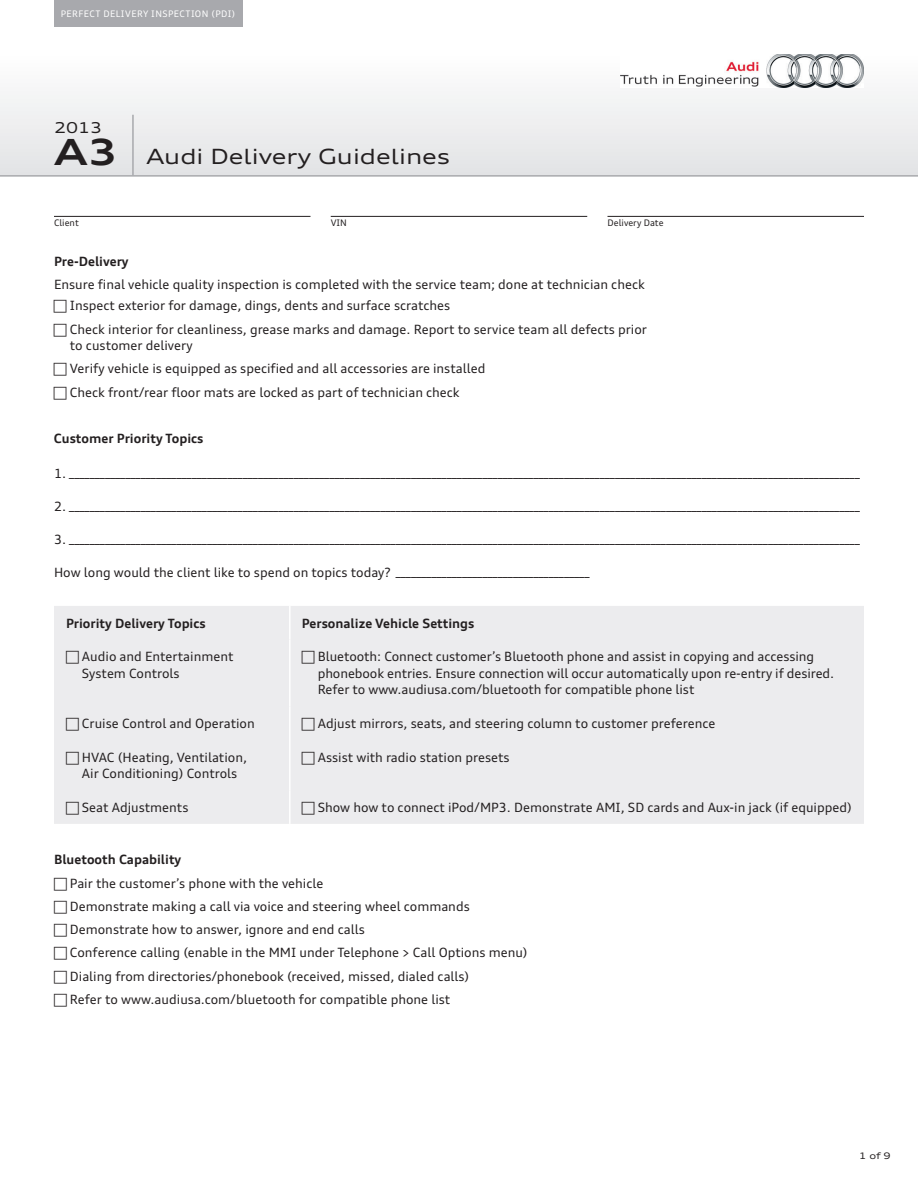
<style>
.page{position:relative;width:918px;height:1188px;background:#fff}
.page>*{position:absolute;margin:0;border:0;box-sizing:border-box;transform-origin:0 0}
.t1{font:expanded 21px "Audi Type";color:#231f20}
.t2{font:expanded 15px "Audi Type";color:#231f20}
.t3{font:12.75px/23.2px "Audi Type";color:#231f20}
.t4{font:700 12.75px "Audi Type";color:#231f20}
.t5{font:9px "Audi Type";letter-spacing:.05em;color:#fff}
.t6{font:9px "Audi Type";color:#231f20}
.t7{font:expanded 9px "Audi Type";color:#231f20}
.s1{font-weight:700;font-size:36px}
</style>
<div class="page">
<div style="left:0;top:54px;width:918px;height:122px;background:linear-gradient(to bottom,#fefefe,#e2e3e5)"></div>
<hr style="left:0;top:175px;width:918px;height:2px;background:#a8a9ad">
<div style="left:54px;top:0;width:189px;height:27px;background:#a8a9ad"></div>
<hr style="left:132px;top:115px;width:2px;height:61px;background:#a8a9ad">
<hr style="left:54px;top:216px;width:256px;height:1px;background:#231f20">
<hr style="left:608px;top:216px;width:256px;height:1px;background:#231f20">
<hr style="left:331px;top:216px;width:256px;height:1px;background:#231f20">
<img style="left:620px;top:54px;width:244px;height:34px">
<div style="left:54px;top:606px;width:810px;height:218px;background:#ececee"></div>
<hr style="left:289px;top:606px;width:2px;height:34px;background:#fff">
<hr style="left:289px;top:640px;width:2px;height:66px;background:#fff">
<hr style="left:289px;top:706px;width:2px;height:34px;background:#fff">
<hr style="left:289px;top:740px;width:2px;height:50px;background:#fff">
<hr style="left:289px;top:790px;width:2px;height:34px;background:#fff">
<svg style="left:66px;top:651px;width:13px;height:13px"></svg>
<svg style="left:302px;top:651px;width:13px;height:13px"></svg>
<svg style="left:66px;top:718px;width:13px;height:13px"></svg>
<svg style="left:302px;top:718px;width:13px;height:13px"></svg>
<svg style="left:66px;top:751px;width:13px;height:13px"></svg>
<svg style="left:302px;top:751px;width:13px;height:13px"></svg>
<svg style="left:66px;top:802px;width:13px;height:12px"></svg>
<svg style="left:302px;top:802px;width:13px;height:12px"></svg>
<p class="t5" style="left:61px;top:8px;width:176px">PERFECT DELIVERY INSPECTION (PDI)</p>
<p class="t2" style="left:54px;top:118px;width:49px">2013</p>
<h1 class="t1" style="left:54px;top:143px;width:398px"><span class="s1">A3</span> Audi Delivery Guidelines</h1>
<p class="t6" style="left:54px;top:217px;width:26px">Client</p>
<p class="t6" style="left:331px;top:217px;width:18px">VIN</p>
<p class="t6" style="left:608px;top:217px;width:58px">Delivery Date</p>
<p class="t4" style="left:54px;top:253px;width:76px">Pre-Delivery</p>
<p class="t3" style="left:67px;top:274px;width:580px;line-height:21px;text-indent:-13px">Ensure final vehicle quality inspection is completed with the service team; done at technician check<br>F Inspect exterior for damage, dings, dents and surface scratches</p>
<p class="t3" style="left:67px;top:321px;width:582px;line-height:16.5px">F Check interior for cleanliness, grease marks and damage. Report to service team all defects prior to customer delivery</p>
<p class="t3" style="left:67px;top:357px;width:420px">F Verify vehicle is equipped as specified and all accessories are installed<br>F Check front/rear floor mats are locked as part of technician check</p>
<p class="t4" style="left:54px;top:431px;width:151px">Customer Priority Topics</p>
<p class="t3" style="left:54px;top:461px;width:807px">1. ___________________________________________________________________________________________________________________________________________________________</p>
<p class="t3" style="left:54px;top:494px;width:807px">2. ___________________________________________________________________________________________________________________________________________________________</p>
<p class="t3" style="left:54px;top:527px;width:807px">3. ___________________________________________________________________________________________________________________________________________________________</p>
<p class="t3" style="left:54px;top:560px;width:537px">How long would the client like to spend on topics today? ______________________________________</p>
<p class="t4" style="left:66px;top:615px;width:141px">Priority Delivery Topics</p>
<p class="t4" style="left:302px;top:615px;width:174px">Personalize Vehicle Settings</p>
<p class="t3" style="left:79px;top:648px;width:156px;line-height:16.5px">F Audio and Entertainment<br>System Controls</p>
<p class="t3" style="left:315px;top:648px;width:521px;line-height:16.5px">F Bluetooth: Connect customer’s Bluetooth phone and assist in copying and accessing phonebook entries. Ensure connection will occur automatically upon re-entry if desired.<br>Refer to www.audiusa.com/bluetooth for compatible phone list</p>
<p class="t3" style="left:79px;top:712px;width:178px">F Cruise Control and Operation</p>
<p class="t3" style="left:315px;top:712px;width:402px">F Adjust mirrors, seats, and steering column to customer preference</p>
<p class="t3" style="left:79px;top:749px;width:170px;line-height:16.5px">F HVAC (Heating, Ventilation,<br>Air Conditioning) Controls</p>
<p class="t3" style="left:315px;top:745px;width:197px">F Assist with radio station presets</p>
<p class="t3" style="left:79px;top:796px;width:111px">F Seat Adjustments</p>
<p class="t3" style="left:315px;top:796px;width:539px">F Show how to connect iPod/MP3. Demonstrate AMI, SD cards and Aux-in jack (if equipped)</p>
<p class="t4" style="left:54px;top:852px;width:129px">Bluetooth Capability</p>
<p class="t3" style="left:67px;top:871px;width:462px">F Pair the customer’s phone with the vehicle<br>F Demonstrate making a call via voice and steering wheel commands<br>F Demonstrate how to answer, ignore and end calls<br>F Conference calling (enable in the MMI under Telephone &gt; Call Options menu)<br>F Dialing from directories/phonebook (received, missed, dialed calls)<br>F Refer to www.audiusa.com/bluetooth for compatible phone list</p>
<p class="t7" style="left:859px;top:1149px;width:33px">1 of 9</p>
</div>
